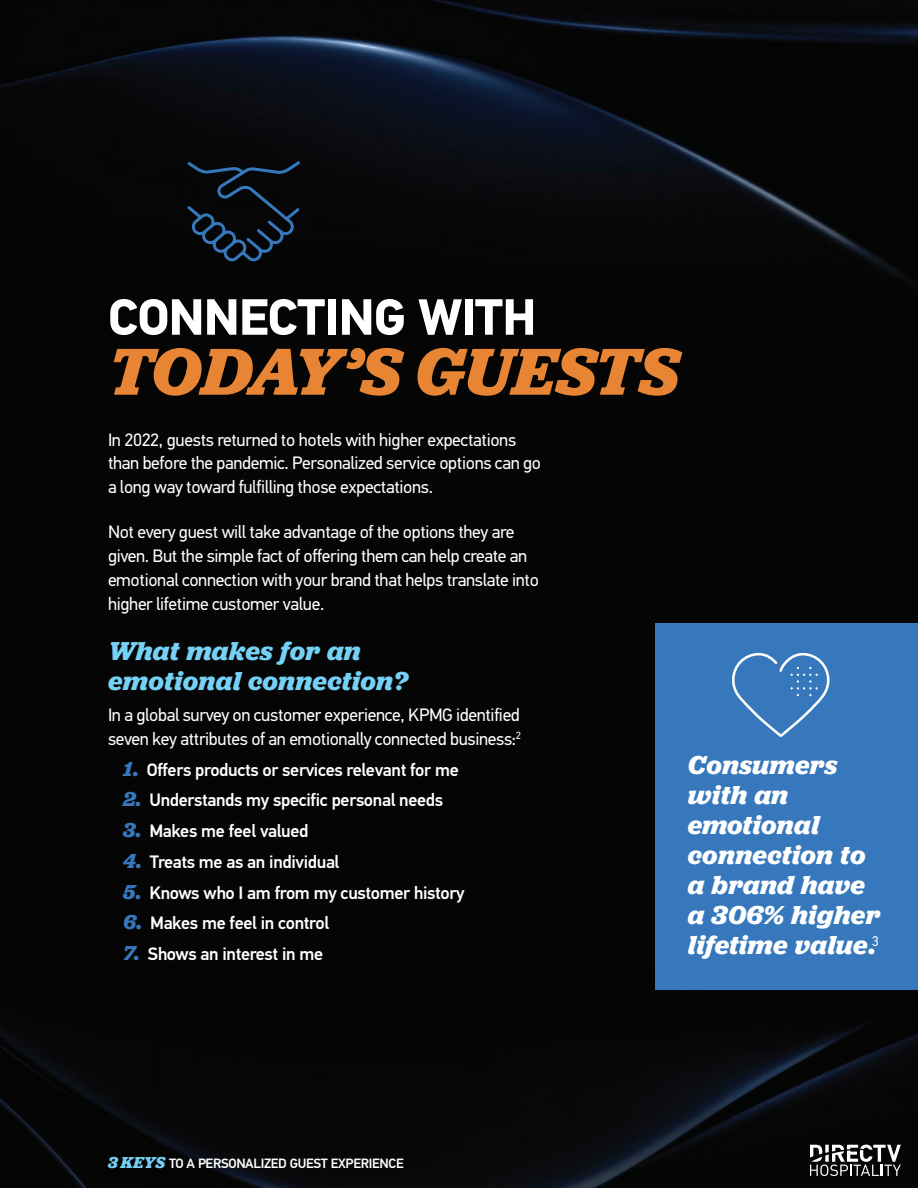
<style>
.page{position:relative;width:918px;height:1188px;background:#040504}
.page>*{position:absolute;margin:0;border:0;box-sizing:border-box;transform-origin:0 0}
.t1{font:italic 700 69px "Jubilat";letter-spacing:-.02em;color:#e88534}
.t2{font:700 51px "PFDIN Text Pro";letter-spacing:-.02em;color:#fff}
.t3{font:italic 700 27px/30px "Jubilat";letter-spacing:.01em;color:#fff}
.t4{font:italic 700 27px/30px "Jubilat";letter-spacing:.01em;color:#75d1f5}
.t5{font:18px/24px "PFDIN Text Pro";letter-spacing:-.02em;color:#fff}
.t6{font:500 18px "PFDIN Text Pro";letter-spacing:-.02em;color:#fff}
.t7{font:500 13.5px "PFDIN Text Pro";letter-spacing:-.02em;color:#fff}
.s1{font-family:"Jubilat";font-weight:700;font-style:italic;font-size:21px;color:#3778bd}
.s2{font-family:"Jubilat";font-weight:700;font-style:italic;font-size:16.5px;color:#75d1f5}
</style>
<div class="page">
<img style="left:0;top:0;width:918px;height:279px">
<img style="left:0;top:1024px;width:918px;height:164px">
<img style="left:108px;top:1157px;width:58px;height:12px">
<img style="left:169px;top:1159px;width:234px;height:9px">
<div style="left:656px;top:623px;width:262px;height:366px;background:#3778bd"></div>
<svg style="left:187px;top:161px;width:113px;height:100px"></svg>
<svg style="left:810px;top:1145px;width:91px;height:31px"></svg>
<svg style="left:732px;top:653px;width:98px;height:84px"></svg>
<h2 class="t2" style="left:108px;top:286px;width:430px">CONNECTING WITH</h2>
<h1 class="t1" style="left:108px;top:327px;width:573px">TODAY’S GUESTS</h1>
<p class="t5" style="left:108px;top:427px;width:435px">In 2022, guests returned to hotels with higher expectations than before the pandemic. Personalized service options can go a long way toward fulfilling those expectations.</p>
<p class="t5" style="left:108px;top:520px;width:433px">Not every guest will take advantage of the options they are given. But the simple fact of offering them can help create an emotional connection with your brand that helps translate into higher lifetime customer value.</p>
<h3 class="t4" style="left:108px;top:636px;width:301px">What makes for an emotional connection?</h3>
<p class="t5" style="left:108px;top:703px;width:415px">In a global survey on customer experience, KPMG identified seven key attributes of an emotionally connected business:<sup>2</sup></p>
<p class="t6" style="left:123px;top:759px;width:337px"><span class="s1">1.</span> Offers products or services relevant for me</p>
<p class="t6" style="left:123px;top:789px;width:322px"><span class="s1">2.</span> Understands my specific personal needs</p>
<p class="t6" style="left:123px;top:820px;width:187px"><span class="s1">3.</span> Makes me feel valued</p>
<p class="t6" style="left:123px;top:851px;width:218px"><span class="s1">4.</span> Treats me as an individual</p>
<p class="t6" style="left:123px;top:882px;width:343px"><span class="s1">5.</span> Knows who I am from my customer history</p>
<p class="t6" style="left:123px;top:912px;width:208px"><span class="s1">6.</span> Makes me feel in control</p>
<p class="t6" style="left:123px;top:943px;width:202px"><span class="s1">7.</span> Shows an interest in me</p>
<p class="t7" style="left:108px;top:1156px;width:297px"><span class="s2">3 KEYS</span> TO A PERSONALIZED GUEST EXPERIENCE</p>
<h3 class="t3" style="left:688px;top:749px;width:194px">Consumers with an emotional connection to a brand have a 306% higher lifetime value.<sup>3</sup></h3>
</div>
